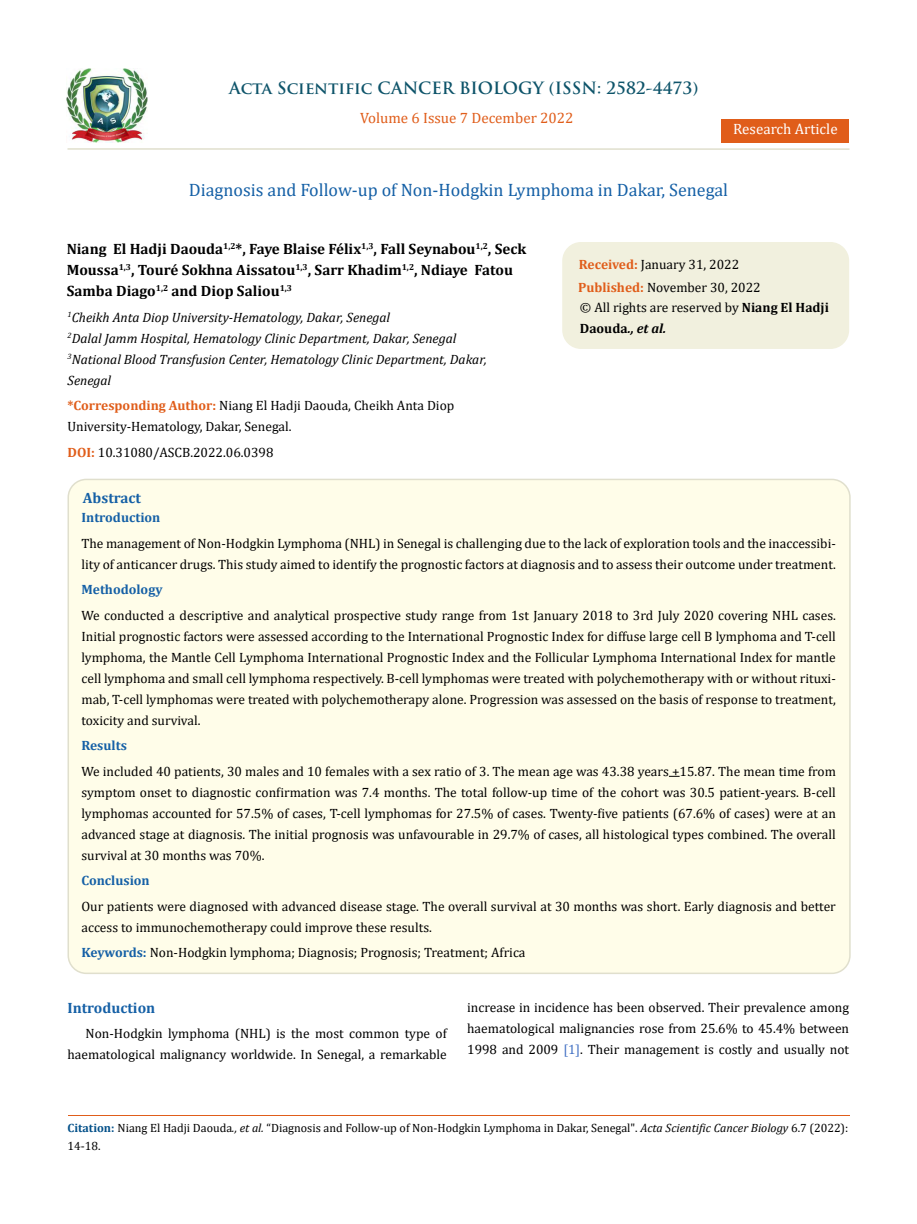
<style>
.page{position:relative;width:917px;height:1224px;background:#fff}
.page>*{position:absolute;margin:0;border:0;box-sizing:border-box;transform-origin:0 0}
.t1{font:18px "Cambria";color:#1560a6}
.t2{font:700 16.5px "Trajan Pro";color:#0e546a}
.t3{font:700 15px/21px "Cambria";color:#000}
.t4{font:15px "Cambria";color:#e05d1a}
.t5{font:700 15px "Cambria";color:#1560a6}
.t6{font:15px "Cambria";color:#fff}
.t7{font:13.5px/21px "Cambria";color:#000}
.t8{font:italic 13.5px/21px "Cambria";color:#000}
.t9{font:700 13.5px "Cambria";color:#1560a6}
.t10{font:12px/18px "Cambria";color:#000}
.s1{font-weight:700;color:#e05d1a}
.s2{font-weight:700}
.s3{font-weight:700;font-style:italic}
.s4{font-weight:700;color:#1560a6}
.s5{color:#4472c4}
.s6{font-weight:700;color:#035089}
.s7{font-style:italic}
</style>
<div class="page">
<img style="left:67px;top:68px;width:80px;height:74px">
<div style="left:721px;top:119px;width:128px;height:23px;background:#e05d1a"></div>
<div style="left:563px;top:243px;width:285px;height:105px;background:#f1f0de;border-radius:18px"></div>
<div style="left:562px;top:242px;width:287px;height:107px;border:2px solid #f1f0de;border-radius:18px"></div>
<div style="left:68px;top:479px;width:781px;height:494px;background:#fffde9;border-radius:18px"></div>
<hr style="left:68px;top:1115px;width:781px;height:1px;background:#e05d1a">
<hr style="left:67px;top:148px;width:782px;height:2px;background:#e0dfcd">
<p class="t2" style="left:229px;top:77px;width:471px">Acta Scientific CANCER BIOLOGY (ISSN: 2582-4473)</p>
<p class="t4" style="left:360px;top:109px;width:215px">Volume 6 Issue 7 December 2022</p>
<p class="t6" style="left:733px;top:120px;width:106px">Research Article</p>
<h1 class="t1" style="left:189px;top:180px;width:540px">Diagnosis and Follow-up of Non-Hodgkin Lymphoma in Dakar, Senegal</h1>
<p class="t3" style="left:67px;top:238px;width:461px">Niang El Hadji Daouda<sup>1,2</sup>*, Faye Blaise Félix<sup>1,3</sup>, Fall Seynabou<sup>1,2</sup>, Seck<br>Moussa<sup>1,3</sup>, Touré Sokhna Aissatou<sup>1,3</sup>, Sarr Khadim<sup>1,2</sup>, Ndiaye Fatou<br>Samba Diago<sup>1,2</sup> and Diop Saliou<sup>1,3</sup></p>
<p class="t8" style="left:67px;top:306px;width:421px"><sup>1</sup>Cheikh Anta Diop University-Hematology, Dakar, Senegal<br><sup>2</sup>Dalal Jamm Hospital, Hematology Clinic Department, Dakar, Senegal <sup>3</sup>National Blood Transfusion Center, Hematology Clinic Department, Dakar, Senegal</p>
<p class="t7" style="left:67px;top:394px;width:388px"><span class="s1">*Corresponding Author:</span> Niang El Hadji Daouda, Cheikh Anta Diop<br>University-Hematology, Dakar, Senegal.</p>
<p class="t7" style="left:67px;top:442px;width:207px"><span class="s1">DOI:</span> 10.31080/ASCB.2022.06.0398</p>
<p class="t7" style="left:578px;top:253px;width:184px;line-height:23px"><span class="s1">Received:</span> January 31, 2022<br><span class="s1">Published:</span> November 30, 2022</p>
<p class="t7" style="left:580px;top:297px;width:250px">© All rights are reserved by <span class="s2">Niang El Hadji<br>Daouda</span><span class="s3">., et al.</span></p>
<p class="t5" style="left:83px;top:487px;width:60px">Abstract</p>
<p class="t9" style="left:81px;top:508px;width:80px">Introduction</p>
<p class="t7" style="left:81px;top:532px;width:756px">The management of Non-Hodgkin Lymphoma (NHL) in Senegal is challenging due to the lack of exploration tools and the inaccessibi&shy;lity of anticancer drugs. This study aimed to identify the prognostic factors at diagnosis and to assess their outcome under treatment.</p>
<p class="t9" style="left:81px;top:580px;width:83px">Methodology</p>
<p class="t7" style="left:81px;top:604px;width:756px;text-align:justify">We conducted a descriptive and analytical prospective study range from 1st January 2018 to 3rd July 2020 covering NHL cases.<br>Initial prognostic factors were assessed according to the International Prognostic Index for diffuse large cell B lymphoma and T-cell lymphoma, the Mantle Cell Lymphoma International Prognostic Index and the Follicular Lymphoma International Index for mantle cell lymphoma and small cell lymphoma respectively. B-cell lymphomas were treated with polychemotherapy with or without rituxi&shy;mab, T-cell lymphomas were treated with polychemotherapy alone. Progression was assessed on the basis of response to treatment, toxicity and survival.</p>
<p class="t9" style="left:81px;top:736px;width:47px">Results</p>
<p class="t7" style="left:81px;top:760px;width:756px;text-align:justify">We included 40 patients, 30 males and 10 females with a sex ratio of 3. The mean age was 43.38 years +15.87. The mean time from symptom onset to diagnostic confirmation was 7.4 months. The total follow-up time of the cohort was 30.5 patient-years. B-cell lymphomas accounted for 57.5% of cases, T-cell lymphomas for 27.5% of cases. Twenty-five patients (67.6% of cases) were at an advanced stage at diagnosis. The initial prognosis was unfavourable in 29.7% of cases, all histological types combined. The overall survival at 30 months was 70%.</p>
<p class="t9" style="left:81px;top:871px;width:70px">Conclusion</p>
<p class="t7" style="left:81px;top:895px;width:756px">Our patients were diagnosed with advanced disease stage. The overall survival at 30 months was short. Early diagnosis and better access to immunochemotherapy could improve these results.</p>
<p class="t7" style="left:81px;top:942px;width:445px"><span class="s4">Keywords:</span> Non-Hodgkin lymphoma; Diagnosis; Prognosis; Treatment; Africa</p>
<p class="t5" style="left:67px;top:997px;width:89px">Introduction</p>
<p class="t7" style="left:67px;top:1023px;width:381px;text-align:right">Non-Hodgkin lymphoma (NHL) is the most common type of haematological malignancy worldwide. In Senegal, a remarkable</p>
<p class="t7" style="left:467px;top:997px;width:383px;text-align:justify">increase in incidence has been observed. Their prevalence among haematological malignancies rose from 25.6% to 45.4% between 1998 and 2009 <span class="s5">[1]</span>. Their management is costly and usually not</p>
<p class="t10" style="left:68px;top:1119px;width:782px"><span class="s6">Citation:</span> Niang El Hadji Daouda<span class="s7">., et al.</span> “Diagnosis and Follow-up of Non-Hodgkin Lymphoma in Dakar, Senegal". <span class="s7">Acta Scientific Cancer Biology</span> 6.7 (2022):<br>14-18.</p>
</div>
